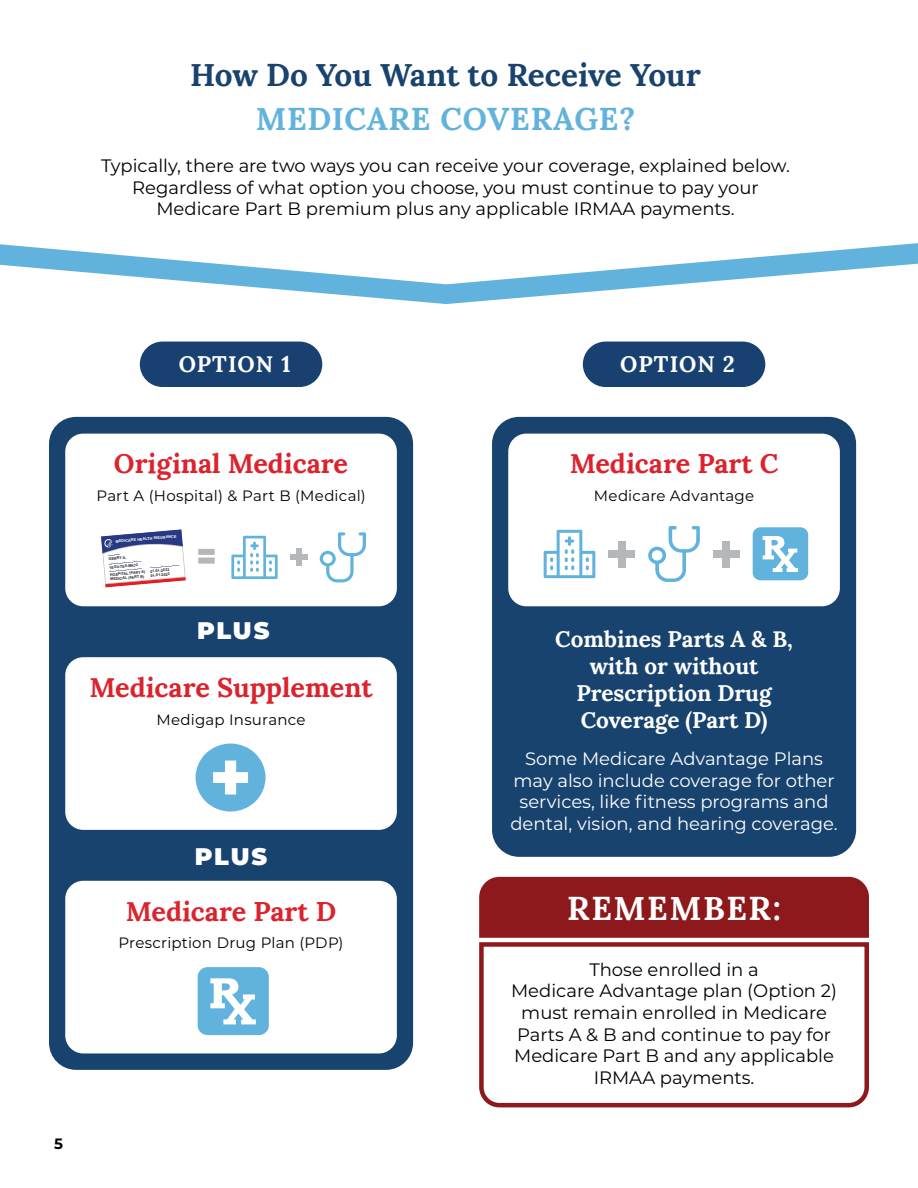
<style>
.page{position:relative;width:918px;height:1188px;background:#fff}
.page>*{position:absolute;margin:0;border:0;box-sizing:border-box;transform-origin:0 0}
.t1{font:900 42.9px "Coco Gothic";color:#b5b8ba}
.t2{font:700 33px "Lora";letter-spacing:.05em;color:#fff}
.t3{font:700 31.5px "Lora";letter-spacing:-.005em;color:#19436d}
.t4{font:700 31.5px "Lora";letter-spacing:.025em;color:#61b3dd}
.t5{font:700 27px "Lora";color:#db232e}
.t6{font:900 24px "Montserrat";letter-spacing:.07em;color:#fff}
.t7{font:700 22.5px/27px "Lora";color:#fff;text-align:center}
.t8{font:18px/21.6px "Montserrat";color:#000;text-align:center}
.t9{font:18px/21.6px "Montserrat";color:#fff;text-align:center}
.t10{font:15px "Montserrat";letter-spacing:.015em;color:#000}
.t11{font:700 15px "Montserrat";color:#000}
.t12{font:700 3.9px "Arial";color:#fff}
.t13{font:700 3.75px/4.3px "Arial";color:#241f20}
.t14{font:700 1.8px "Arial";color:#273982}
</style>
<div class="page">
<svg style="left:0;top:243px;width:918px;height:61px"></svg>
<div style="left:492px;top:417px;width:364px;height:440px;background:#18436e;border-radius:27px"></div>
<div style="left:508px;top:434px;width:332px;height:172px;background:#fff;border-radius:18px"></div>
<div style="left:140px;top:342px;width:182px;height:45px;background:#184070;border-radius:23px"></div>
<div style="left:583px;top:342px;width:182px;height:45px;background:#184070;border-radius:23px"></div>
<div style="left:49px;top:417px;width:364px;height:653px;background:#18436e;border-radius:27px"></div>
<div style="left:65px;top:434px;width:332px;height:172px;background:#fff;border-radius:18px"></div>
<svg style="left:479px;top:942px;width:390px;height:166px"></svg>
<div style="left:479px;top:877px;width:390px;height:61px;background:#8d191c"></div>
<div style="left:296px;top:548px;width:5px;height:18px;background:#b5b8ba"></div>
<div style="left:290px;top:555px;width:18px;height:5px;background:#b5b8ba"></div>
<svg style="left:101px;top:529px;width:85px;height:58px"></svg>
<svg style="left:231px;top:536px;width:47px;height:43px"></svg>
<svg style="left:320px;top:532px;width:46px;height:50px"></svg>
<div style="left:65px;top:657px;width:332px;height:173px;background:#fff;border-radius:18px"></div>
<svg style="left:196px;top:744px;width:70px;height:68px"></svg>
<div style="left:65px;top:881px;width:332px;height:172px;background:#fff;border-radius:18px"></div>
<svg style="left:198px;top:967px;width:71px;height:68px"></svg>
<div style="left:618px;top:541px;width:7px;height:26px;background:#b5b8ba"></div>
<div style="left:609px;top:550px;width:26px;height:8px;background:#b5b8ba"></div>
<svg style="left:544px;top:530px;width:51px;height:48px"></svg>
<svg style="left:648px;top:526px;width:52px;height:56px"></svg>
<div style="left:723px;top:541px;width:7px;height:26px;background:#b5b8ba"></div>
<div style="left:713px;top:550px;width:26px;height:8px;background:#b5b8ba"></div>
<svg style="left:753px;top:527px;width:55px;height:53px"></svg>
<h3 class="t3" style="left:190px;top:48px;width:512px">How Do You Want to Receive Your</h3>
<h3 class="t4" style="left:256px;top:92px;width:381px">MEDICARE COVERAGE?</h3>
<p class="t8" style="left:101px;top:154px;width:690px">Typically, there are two ways you can receive your coverage, explained below.<br>Regardless of what option you choose, you must continue to pay your<br>Medicare Part B premium plus any applicable IRMAA payments.</p>
<p class="t7" style="left:179px;top:348px;width:113px">OPTION 1</p>
<p class="t7" style="left:620px;top:348px;width:116px">OPTION 2</p>
<h3 class="t5" style="left:114px;top:441px;width:236px">Original Medicare</h3>
<p class="t10" style="left:96px;top:485px;width:271px">Part A (Hospital) &amp; Part B (Medical)</p>
<p class="t12" style="left:115px;top:539px;width:63px;rotate:-5deg">MEDICARE HEALTH INSURANCE</p>
<p class="t13" style="left:109px;top:557px;width:19px;rotate:-5deg">GERRY A.</p>
<p class="t14" style="left:108px;top:554px;width:13px;rotate:-5deg">Name/Nombre</p>
<p class="t13" style="left:109px;top:565px;width:30px;rotate:-5deg">1EG4-TE5-MK72</p>
<p class="t14" style="left:109px;top:563px;width:34px;rotate:-5deg">Medicare Number/Numero de Medicare</p>
<p class="t13" style="left:110px;top:573px;width:37px;rotate:-5deg">HOSPITAL (PART A)</p>
<p class="t14" style="left:150px;top:567px;width:31px;rotate:-5deg">Coverage starts/cobertura empieze</p>
<p class="t13" style="left:150px;top:569px;width:21px;rotate:-5deg">01-01-2023<br>01-01-2023</p>
<p class="t14" style="left:110px;top:570px;width:34px;rotate:-5deg">Medicare Number/Numero de Medicare</p>
<p class="t13" style="left:110px;top:577px;width:35px;rotate:-5deg">MEDICAL (PART B)</p>
<h1 class="t1" style="left:195px;top:523px;width:25px">=</h1>
<h3 class="t6" style="left:197px;top:612px;width:74px">PLUS</h3>
<h3 class="t5" style="left:90px;top:664px;width:285px">Medicare Supplement</h3>
<p class="t10" style="left:156px;top:709px;width:151px">Medigap Insurance</p>
<h3 class="t6" style="left:195px;top:839px;width:74px">PLUS</h3>
<h3 class="t5" style="left:126px;top:888px;width:212px">Medicare Part D</h3>
<p class="t10" style="left:119px;top:933px;width:227px">Prescription Drug Plan (PDP)</p>
<p class="t11" style="left:54px;top:1132px;width:10px">5</p>
<h3 class="t5" style="left:570px;top:441px;width:210px">Medicare Part C</h3>
<p class="t10" style="left:594px;top:485px;width:162px">Medicare Advantage</p>
<p class="t7" style="left:555px;top:623px;width:239px">Combines Parts A &amp; B, with or without<br>Prescription Drug<br>Coverage (Part D)</p>
<p class="t9" style="left:510px;top:747px;width:329px">Some Medicare Advantage Plans may also include coverage for other services, like fitness programs and dental, vision, and hearing coverage.</p>
<h2 class="t2" style="left:567px;top:880px;width:216px">REMEMBER:</h2>
<p class="t8" style="left:511px;top:958px;width:327px">Those enrolled in a<br>Medicare Advantage plan (Option 2) must remain enrolled in Medicare<br>Parts A &amp; B and continue to pay for<br>Medicare Part B and any applicable<br>IRMAA payments.</p>
</div>
